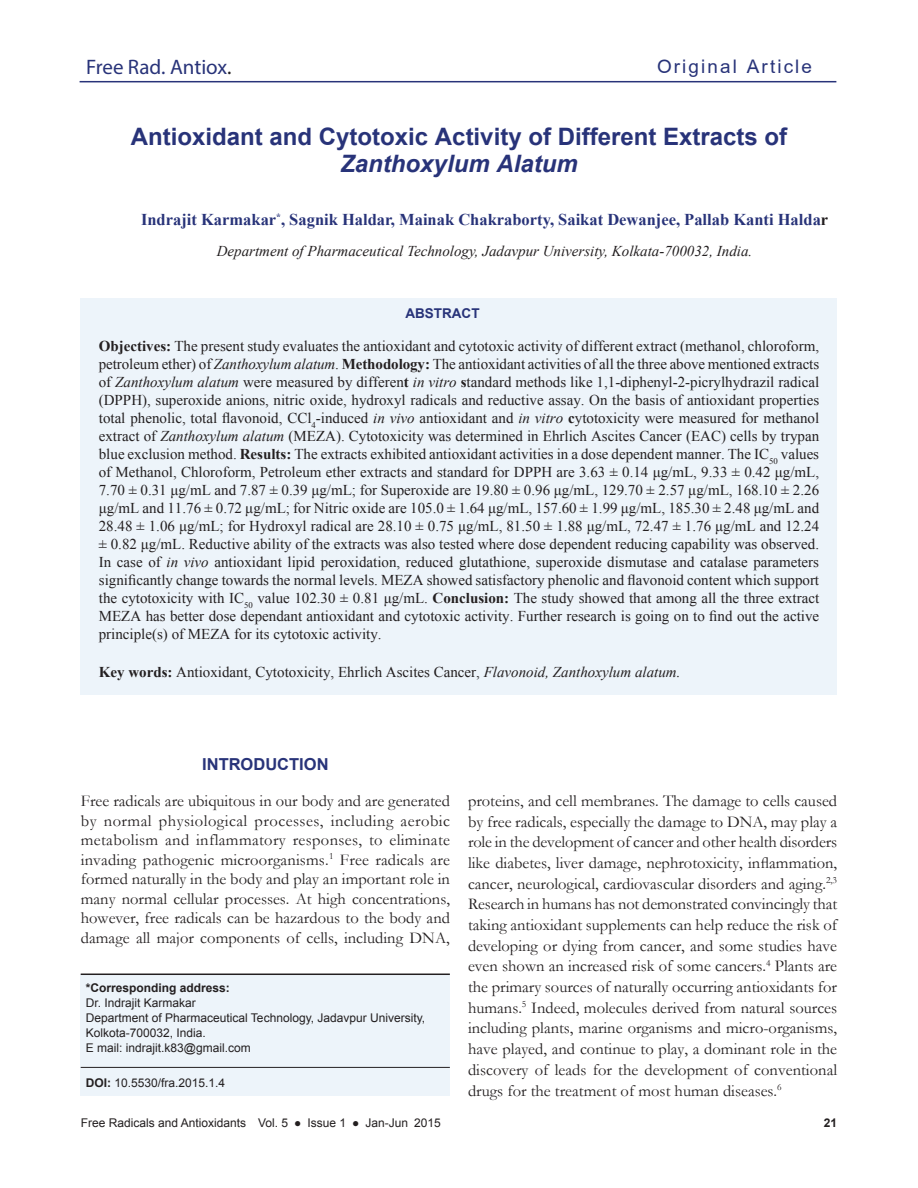
<style>
.page{position:relative;width:918px;height:1188px;background:#fff}
.page>*{position:absolute;margin:0;border:0;box-sizing:border-box;transform-origin:0 0}
.AT{font:700 24px/27px "Arial";color:#283379;text-align:center}
.t1{font:21px "Myriad Pro";color:#283379}
.AH{font:21px "Miriam";letter-spacing:.1em;color:#283379}
.TX{font:16.5px/20.7px "Garamond";color:#231f20;text-align:justify}
.AU{font:700 16.5px "Times New Roman";color:#283379}
.t2{font:700 16.5px "Arial";color:#283379}
.ABS{font:15px/18px "Times New Roman";color:#231f20;text-align:justify}
.KWD{font:15px "Times New Roman";color:#231f20}
.AFF{font:italic 15px "Times New Roman";color:#231f20}
.ABSH{font:700 13.5px "Arial";color:#283379}
.ADD{font:12px/15px "Arial";color:#231f20}
.DOI{font:12px "Arial";color:#231f20}
.t3{font:700 12px "Arial";color:#231f20}
.s1{color:#231f20}
.s2{font-style:italic}
.s3{font-weight:700}
</style>
<div class="page">
<div style="left:81px;top:299px;width:756px;height:396px;background:#edf4fa"></div>
<hr style="left:80px;top:81px;width:756px;height:1px;background:#283379">
<div style="left:81px;top:974px;width:369px;height:122px;background:#edf4fa"></div>
<hr style="left:81px;top:974px;width:369px;height:1px;background:#231f20">
<hr style="left:81px;top:1067px;width:369px;height:1px;background:#231f20">
<h2 class="t1" style="left:86px;top:54px;width:147px">Free Rad. Antiox<span class="s1">.</span></h2>
<p class="AH" style="left:657px;top:58px;width:156px">Original Article</p>
<p class="AT" style="left:131px;top:124px;width:658px">Antioxidant and Cytotoxic Activity of Different Extracts of<br><span class="s2">Zanthoxylum Alatum</span></p>
<p class="AU" style="left:141px;top:209px;width:689px">Indrajit Karmakar<sup>*</sup>, Sagnik Haldar, Mainak Chakraborty, Saikat Dewanjee, Pallab Kanti Halda<span class="s1">r</span></p>
<p class="AFF" style="left:217px;top:241px;width:537px">Department of Pharmaceutical Technology, Jadavpur University, Kolkata-700032, India.</p>
<p class="ABSH" style="left:405px;top:304px;width:76px">ABSTRACT</p>
<p class="ABS" style="left:99px;top:336px;width:722px"><span class="s3">Objectives:</span> The present study evaluates the antioxidant and cytotoxic activity of different extract (methanol, chloroform, petroleum ether) of <span class="s2">Zanthoxylum alatum</span>. <span class="s3">Methodology:</span> The antioxidant activities of all the three above mentioned extracts of <span class="s2">Zanthoxylum alatum</span> were measured by differen<span class="s3">t</span> <span class="s2">in vitro</span> <span class="s3">s</span>tandard methods like 1,1-diphenyl-2-picrylhydrazil radical (DPPH), superoxide anions, nitric oxide, hydroxyl radicals and reductive assay. On the basis of antioxidant properties total phenolic, total flavonoid, CCl<sub>4</sub>-induced <span class="s2">in vivo</span> antioxidant and <span class="s2">in vitro</span> <span class="s3">c</span>ytotoxicity were measured for methanol extract of <span class="s2">Zanthoxylum alatum</span> (MEZA). Cytotoxicity was determined in Ehrlich Ascites Cancer (EAC) cells by trypan blue exclusion method. <span class="s3">Results:</span> The extracts exhibited antioxidant activities in a dose dependent manner. The IC<sub>50</sub> values of Methanol, Chloroform, Petroleum ether extracts and standard for DPPH are 3.63 ± 0.14 μg/mL, 9.33 ± 0.42 μg/mL, 7.70 ± 0.31 μg/mL and 7.87 ± 0.39 μg/mL; for Superoxide are 19.80 ± 0.96 μg/mL, 129.70 ± 2.57 μg/mL, 168.10 ± 2.26 μg/mL and 11.76 ± 0.72 μg/mL; for Nitric oxide are 105.0 ± 1.64 μg/mL, 157.60 ± 1.99 μg/mL, 185.30 ± 2.48 μg/mL and 28.48 ± 1.06 μg/mL; for Hydroxyl radical are 28.10 ± 0.75 μg/mL, 81.50 ± 1.88 μg/mL, 72.47 ± 1.76 μg/mL and 12.24 ± 0.82 μg/mL. Reductive ability of the extracts was also tested where dose dependent reducing capability was observed.<br>In case of <span class="s2">in vivo</span> antioxidant lipid peroxidation, reduced glutathione, superoxide dismutase and catalase parameters significantly change towards the normal levels. MEZA showed satisfactory phenolic and flavonoid content which support the cytotoxicity with IC<sub>50</sub> value 102.30 ± 0.81 μg/mL. <span class="s3">Conclusion:</span> The study showed that among all the three extract MEZA has better dose dependant antioxidant and cytotoxic activity. Further research is going on to find out the active principle(s) of MEZA for its cytotoxic activity.</p>
<p class="KWD" style="left:99px;top:662px;width:583px"><span class="s3">Key words:</span> Antioxidant, Cytotoxicity, Ehrlich Ascites Cancer, <span class="s2">Flavonoid, Zanthoxylum alatum.</span></p>
<h1 class="t2" style="left:202px;top:753px;width:128px">INTRODUCTION</h1>
<p class="TX" style="left:81px;top:791px;width:371px;line-height:19.5px">Free radicals are ubiquitous in our body and are generated by normal physiological processes, including aerobic metabolism and inflammatory responses, to eliminate invading pathogenic microorganisms.<sup>1</sup> Free radicals are formed naturally in the body and play an important role in many normal cellular processes. At high concentrations, however, free radicals can be hazardous to the body and damage all major components of cells, including DNA,</p>
<p class="TX" style="left:468px;top:790px;width:371px">proteins, and cell membranes. The damage to cells caused by free radicals, especially the damage to DNA, may play a role in the development of cancer and other health disorders like diabetes, liver damage, nephrotoxicity, inflammation, cancer, neurological, cardiovascular disorders and aging.<sup>2,3<br></sup>Research in humans has not demonstrated convincingly that taking antioxidant supplements can help reduce the risk of developing or dying from cancer, and some studies have even shown an increased risk of some cancers.<sup>4</sup> Plants are the primary sources of naturally occurring antioxidants for humans.<sup>5</sup> Indeed, molecules derived from natural sources including plants, marine organisms and micro-organisms, have played, and continue to play, a dominant role in the discovery of leads for the development of conventional drugs for the treatment of most human diseases.<sup>6</sup></p>
<p class="ADD" style="left:86px;top:980px;width:341px"><span class="s3">*Corresponding address:<br></span>Dr. Indrajit Karmakar<br>Department of Pharmaceutical Technology, Jadavpur University, Kolkota-700032, India.<br>E mail: indrajit.k83@gmail.com</p>
<p class="DOI" style="left:86px;top:1074px;width:141px"><span class="s3">DOI:</span> 10.5530/fra.2015.1.4</p>
<p class="ADD" style="left:81px;top:1115px;width:362px">Free Radicals and Antioxidants Vol. 5 ● Issue 1 ● Jan-Jun 2015</p>
<p class="t3" style="left:824px;top:1115px;width:15px">21</p>
</div>
